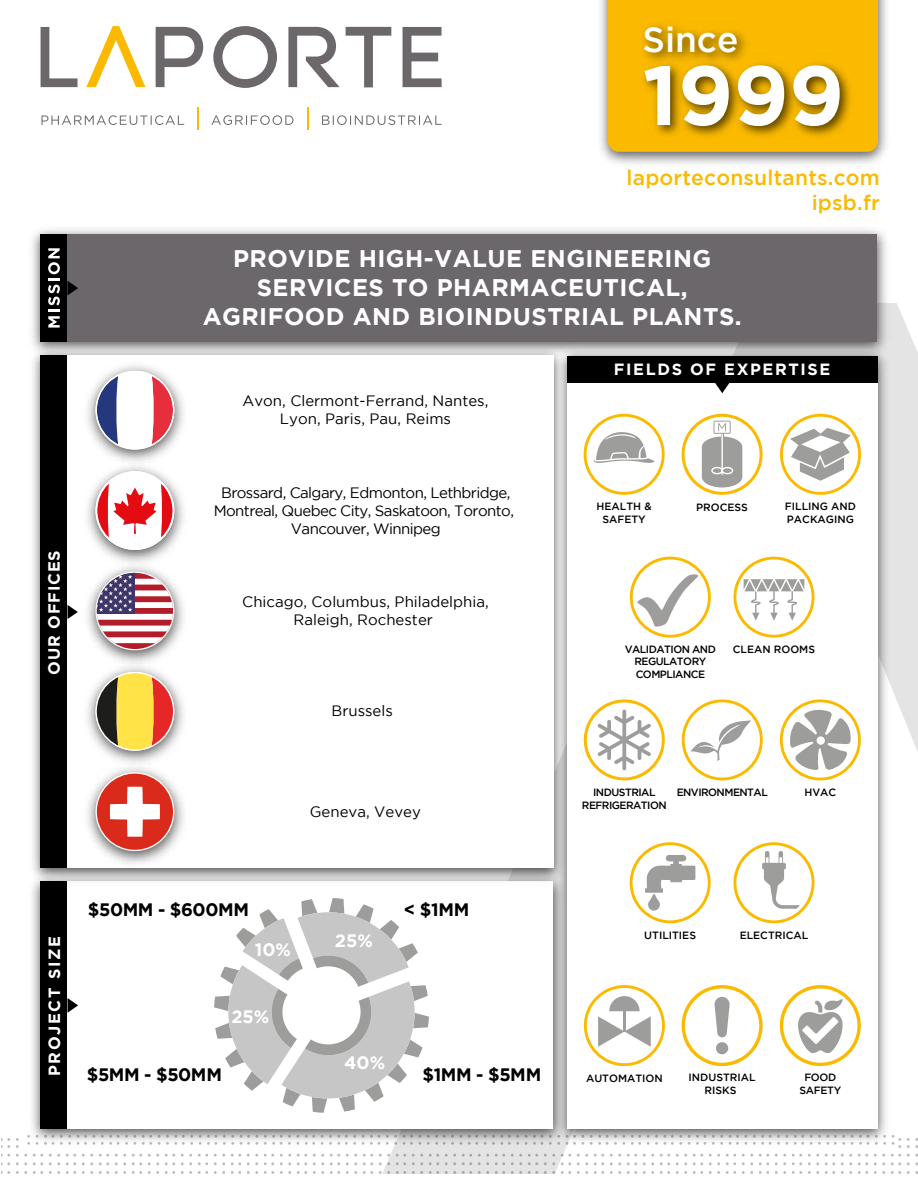
<style>
.page{position:relative;width:918px;height:1188px;background:#fff}
.page>*{position:absolute;margin:0;border:0;box-sizing:border-box;transform-origin:0 0}
.t1{font:83.85px "Gotham HTF Bold 2";color:#fff}
.t2{font:35.25px "Gotham HTF Medium 2";color:#fff}
.t3{font:24px/28.8px "Gotham HTF Bold 2";letter-spacing:.02em;color:#fff;text-align:center}
.t4{font:21px/25.2px "Gotham HTF Medium 2";letter-spacing:.01em;color:#fbba00;text-align:right}
.t5{font:18px "Gotham HTF Bold 2";letter-spacing:-.025em;color:#000}
.t6{font:18px "Gotham HTF Bold 2";color:#fff}
.t7{font:16.2px "Gotham HTF Bold 2";letter-spacing:.1em;color:#fff}
.t8{font:16.2px "Gotham HTF Bold 2";letter-spacing:.05em;color:#fff}
.t9{font:15px/18px "Gotham HTF";color:#000;text-align:center}
.t10{font:15px/18px "Gotham HTF";letter-spacing:-.04em;color:#000;text-align:center}
.t11{font:10.5px/12.6px "Gotham HTF Medium 2";color:#000;text-align:center}
.t12{font:10.5px/12.6px "Gotham HTF Medium 2";letter-spacing:-.05em;color:#000;text-align:center}
.t13{font:10.5px/12.6px "Gotham HTF Medium 2";letter-spacing:-.03em;color:#000;text-align:center}
</style>
<div class="page">
<svg style="left:895px;top:303px;width:23px;height:449px;background:#e7e7e7"></svg>
<svg style="left:1px;top:1138px;width:917px;height:36px"></svg>
<img style="left:600px;top:0;width:287px;height:164px">
<div style="left:608px;top:0;width:270px;height:152px;background:#fbba00"></div>
<img style="left:634px;top:13px;width:228px;height:144px">
<svg style="left:41px;top:26px;width:401px;height:62px"></svg>
<svg style="left:42px;top:115px;width:142px;height:10px"></svg>
<svg style="left:211px;top:115px;width:83px;height:10px"></svg>
<svg style="left:322px;top:115px;width:120px;height:10px"></svg>
<hr style="left:197px;top:107px;width:2px;height:22px;background:#fbba00">
<svg style="left:307px;top:107px;width:1px;height:22px"></svg>
<img style="left:32px;top:229px;width:863px;height:114px">
<div style="left:68px;top:234px;width:810px;height:108px;background:#6b676b"></div>
<div style="left:40px;top:234px;width:28px;height:108px;background:#000"></div>
<svg style="left:68px;top:281px;width:10px;height:14px"></svg>
<svg style="left:48px;top:248px;width:12px;height:80px"></svg>
<img style="left:570px;top:343px;width:325px;height:806px">
<div style="left:567px;top:383px;width:311px;height:746px;background:#fff"></div>
<div style="left:567px;top:356px;width:311px;height:27px;background:#000"></div>
<svg style="left:715px;top:383px;width:15px;height:10px"></svg>
<svg style="left:780px;top:414px;width:81px;height:81px"></svg>
<svg style="left:630px;top:557px;width:81px;height:81px"></svg>
<svg style="left:682px;top:985px;width:81px;height:81px"></svg>
<div style="left:685px;top:988px;width:74px;height:75px;background:#fff;border-radius:50%"></div>
<svg style="left:714px;top:997px;width:16px;height:57px"></svg>
<svg style="left:682px;top:414px;width:81px;height:81px"></svg>
<svg style="left:734px;top:557px;width:81px;height:81px"></svg>
<svg style="left:584px;top:699px;width:81px;height:81px"></svg>
<svg style="left:584px;top:414px;width:81px;height:81px"></svg>
<svg style="left:630px;top:842px;width:81px;height:81px"></svg>
<svg style="left:734px;top:842px;width:81px;height:81px"></svg>
<svg style="left:780px;top:699px;width:81px;height:81px"></svg>
<svg style="left:584px;top:985px;width:81px;height:81px"></svg>
<svg style="left:682px;top:699px;width:81px;height:81px"></svg>
<svg style="left:780px;top:985px;width:81px;height:81px"></svg>
<div style="left:783px;top:988px;width:74px;height:75px;background:#fff;border-radius:50%"></div>
<svg style="left:798px;top:999px;width:45px;height:54px"></svg>
<img style="left:25px;top:887px;width:546px;height:262px">
<div style="left:68px;top:882px;width:486px;height:247px;background:#fff"></div>
<svg style="left:214px;top:898px;width:215px;height:215px"></svg>
<div style="left:40px;top:882px;width:28px;height:247px;background:#000"></div>
<svg style="left:68px;top:998px;width:10px;height:15px"></svg>
<img style="left:32px;top:343px;width:538px;height:544px">
<div style="left:67px;top:356px;width:487px;height:512px;background:#fff"></div>
<div style="left:40px;top:356px;width:28px;height:512px;background:#000"></div>
<svg style="left:67px;top:605px;width:11px;height:14px"></svg>
<img style="left:87px;top:365px;width:97px;height:92px">
<svg style="left:96px;top:371px;width:78px;height:79px"></svg>
<img style="left:87px;top:571px;width:97px;height:87px">
<svg style="left:97px;top:573px;width:76px;height:76px"></svg>
<svg style="left:97px;top:573px;width:38px;height:2px"></svg>
<svg style="left:97px;top:575px;width:76px;height:68px"></svg>
<img style="left:87px;top:658px;width:97px;height:100px">
<img style="left:79px;top:758px;width:113px;height:114px">
<svg style="left:96px;top:772px;width:78px;height:79px"></svg>
<div style="left:97px;top:774px;width:76px;height:76px;background:#da2a1c;border-radius:38px"></div>
<svg style="left:110px;top:787px;width:50px;height:50px"></svg>
<img style="left:87px;top:457px;width:97px;height:114px">
<svg style="left:96px;top:471px;width:78px;height:79px"></svg>
<div style="left:97px;top:472px;width:76px;height:77px;border:1px solid #fff;border-radius:50%"></div>
<svg style="left:96px;top:672px;width:78px;height:79px;background:#cfa663"></svg>
<p class="t8" style="left:45px;top:675px;width:126px;rotate:-90deg">OUR OFFICES</p>
<h2 class="t2" style="left:642px;top:19px;width:97px">Since</h2>
<h1 class="t1" style="left:642px;top:47px;width:203px">1999</h1>
<h3 class="t4" style="left:627px;top:164px;width:255px">laporteconsultants.com ipsb.fr</h3>
<h3 class="t3" style="left:203px;top:244px;width:541px">PROVIDE HIGH-VALUE ENGINEERING<br>SERVICES TO PHARMACEUTICAL,<br>AGRIFOOD AND BIOINDUSTRIAL PLANTS.</h3>
<p class="t7" style="left:614px;top:360px;width:218px">FIELDS OF EXPERTISE</p>
<p class="t9" style="left:243px;top:392px;width:247px">Avon, Clermont-Ferrand, Nantes,<br>Lyon, Paris, Pau, Reims</p>
<p class="t10" style="left:214px;top:483px;width:302px">Brossard, Calgary, Edmonton, Lethbridge,<br>Montreal, Quebec City, Saskatoon, Toronto,<br>Vancouver, Winnipeg</p>
<p class="t9" style="left:242px;top:593px;width:248px">Chicago, Columbus, Philadelphia,<br>Raleigh, Rochester</p>
<p class="t9" style="left:332px;top:702px;width:63px">Brussels</p>
<p class="t9" style="left:310px;top:802px;width:113px">Geneva, Vevey</p>
<p class="t11" style="left:597px;top:500px;width:57px">HEALTH &amp;<br>SAFETY</p>
<p class="t11" style="left:696px;top:500px;width:53px">PROCESS</p>
<p class="t11" style="left:785px;top:500px;width:73px;text-align:left">FILLING AND<br>PACKAGING</p>
<p class="t12" style="left:625px;top:643px;width:93px">VALIDATION AND<br>REGULATORY<br>COMPLIANCE</p>
<p class="t11" style="left:733px;top:643px;width:84px">CLEAN ROOMS</p>
<p class="t12" style="left:582px;top:786px;width:86px">INDUSTRIAL<br>REFRIGERATION</p>
<p class="t12" style="left:677px;top:786px;width:93px">ENVIRONMENTAL</p>
<p class="t11" style="left:804px;top:785px;width:33px">HVAC</p>
<p class="t7" style="left:45px;top:1076px;width:141px;rotate:-90deg">PROJECT SIZE</p>
<p class="t5" style="left:88px;top:900px;width:163px">$50MM - $600MM</p>
<p class="t6" style="left:255px;top:939px;width:38px">10%</p>
<p class="t6" style="left:231px;top:1007px;width:40px">25%</p>
<p class="t6" style="left:335px;top:931px;width:40px">25%</p>
<p class="t5" style="left:404px;top:899px;width:67px">&lt; $1MM</p>
<p class="t6" style="left:344px;top:1052px;width:43px">40%</p>
<p class="t5" style="left:87px;top:1064px;width:137px">$5MM - $50MM</p>
<p class="t5" style="left:423px;top:1064px;width:120px">$1MM - $5MM</p>
<p class="t11" style="left:644px;top:929px;width:53px">UTILITIES</p>
<p class="t11" style="left:740px;top:929px;width:70px">ELECTRICAL</p>
<p class="t11" style="left:586px;top:1072px;width:78px">AUTOMATION</p>
<p class="t11" style="left:689px;top:1071px;width:69px">INDUSTRIAL<br>RISKS</p>
<p class="t13" style="left:800px;top:1071px;width:43px">FOOD<br>SAFETY</p>
</div>
